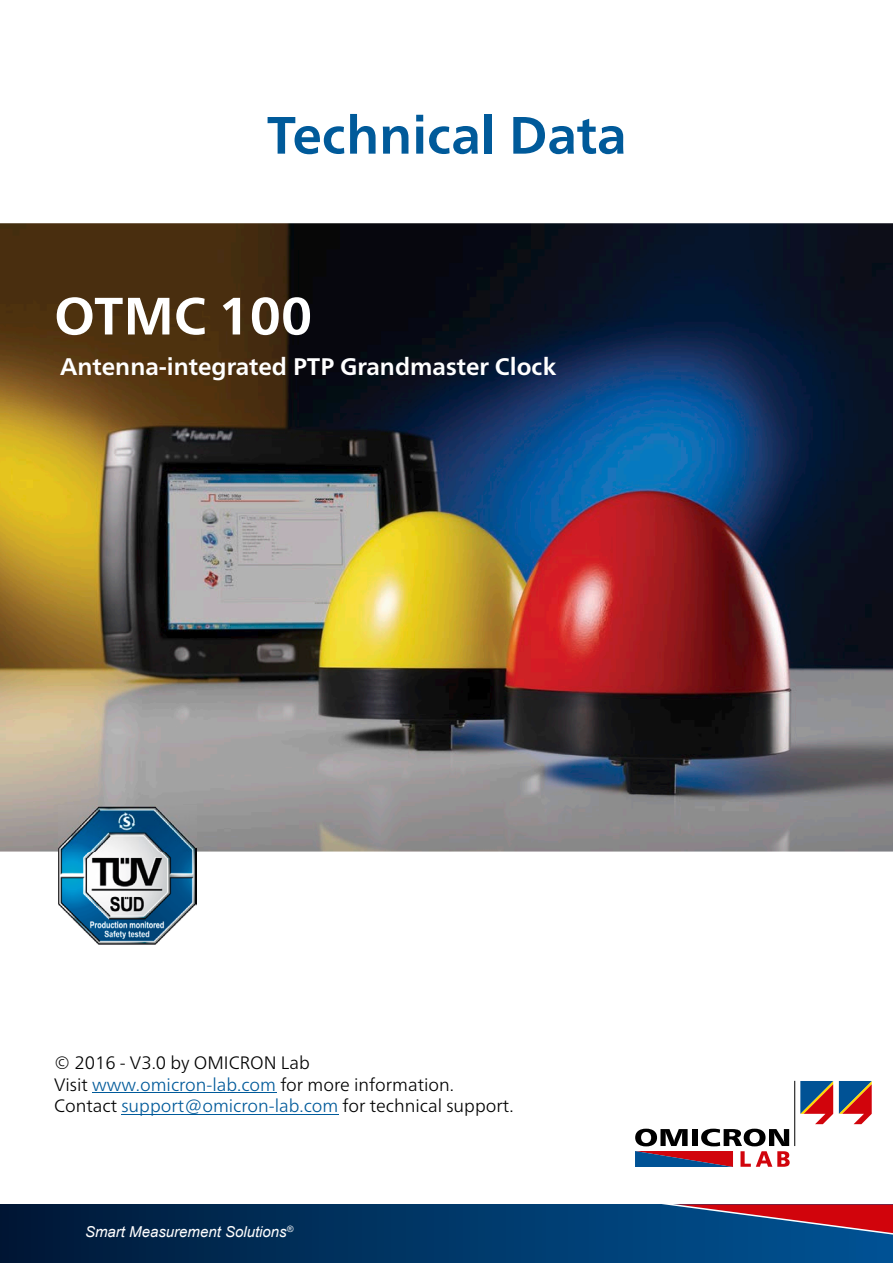
<style>
.page{position:relative;width:893px;height:1263px;background:#fff}
.page>*{position:absolute;margin:0;border:0;box-sizing:border-box;transform-origin:0 0}
.t1{font:700 52.5px "Frutiger Neue LTW1 G";color:#005a9a}
.t2{font:700 52.5px "Frutiger Neue LTW1 G";color:#fff}
.t3{font:700 24px "Frutiger Neue LTW1 G";color:#fff}
.t4{font:300 18px/21.6px "Frutiger Neue LTW1 G";color:#000}
.t5{font:italic 15px "Arial";color:#fff}
.s1{color:#005a9a}
</style>
<div class="page">
<img style="left:0;top:223px;width:893px;height:628px">
<hr style="left:92px;top:1092px;width:184px;height:1px;background:#005a9a">
<hr style="left:121px;top:1113px;width:217px;height:1px;background:#005a9a">
<img style="left:58px;top:806px;width:138px;height:138px">
<svg style="left:635px;top:1129px;width:155px;height:38px"></svg>
<hr style="left:794px;top:1081px;width:1px;height:65px;background:#000">
<svg style="left:800px;top:1081px;width:33px;height:43px"></svg>
<svg style="left:839px;top:1081px;width:33px;height:43px"></svg>
<div style="left:0;top:1204px;width:893px;height:59px;background:linear-gradient(to right,#001937,#005597)"></div>
<svg style="left:659px;top:1204px;width:234px;height:30px"></svg>
<h1 class="t1" style="left:267px;top:104px;width:361px">Technical Data</h1>
<h1 class="t2" style="left:54px;top:285px;width:260px">OTMC 100</h1>
<h2 class="t3" style="left:60px;top:352px;width:498px">Antenna-integrated PTP Grandmaster Clock</h2>
<p class="t4" style="left:54px;top:1052px;width:461px">© 2016 - V3.0 by OMICRON Lab<br>Visit <span class="s1">www.omicron-lab.com</span> for more information.<br>Contact <span class="s1">support@omicron-lab.com</span> for technical support.</p>
<p class="t5" style="left:85px;top:1222px;width:210px">Smart Measurement Solutions<sup>®</sup></p>
</div>
